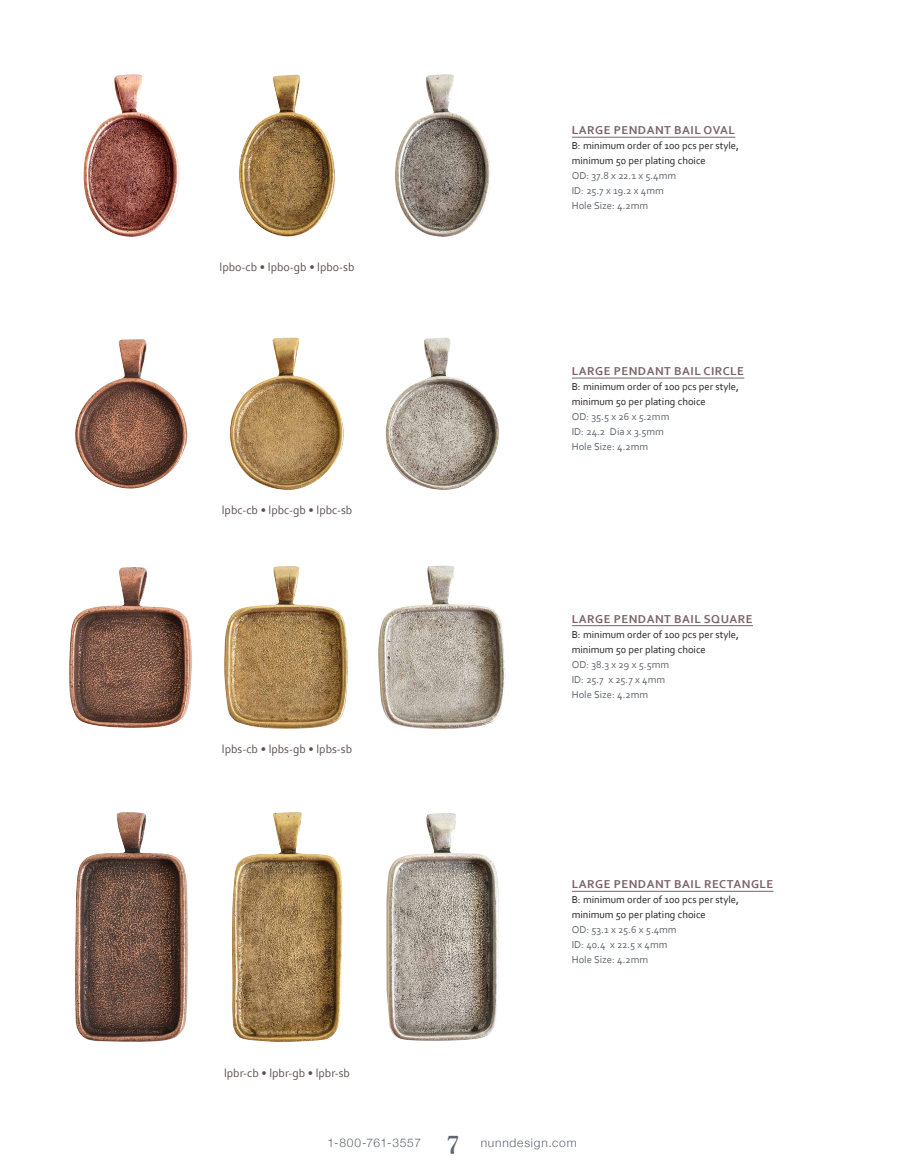
<style>
.page{position:relative;width:905px;height:1175px;background:#fff}
.page>*{position:absolute;margin:0;border:0;box-sizing:border-box;transform-origin:0 0}
.t1{font:700 25.5px "Goudy Old Style BT";color:#5f656d}
.t2{font:12px "Corbel";color:#5e4f50}
.t3{font:700 12px "Corbel";letter-spacing:.04em;color:#7b6368}
.t4{font:300 12px "Helvetica Neue";letter-spacing:.065em;color:#5f656d}
.t5{font:10.5px/15px "Corbel";color:#231f20}
.t6{font:10.5px/15px "Corbel";color:#5f656d}
</style>
<div class="page">
<img style="left:83px;top:74px;width:96px;height:163px">
<img style="left:239px;top:75px;width:96px;height:161px">
<img style="left:395px;top:74px;width:95px;height:163px">
<img style="left:75px;top:339px;width:113px;height:149px">
<img style="left:230px;top:338px;width:114px;height:152px">
<img style="left:385px;top:338px;width:114px;height:152px">
<img style="left:69px;top:567px;width:123px;height:161px">
<img style="left:224px;top:566px;width:124px;height:163px">
<img style="left:378px;top:565px;width:128px;height:164px">
<img style="left:75px;top:812px;width:113px;height:230px">
<img style="left:232px;top:812px;width:110px;height:230px">
<img style="left:386px;top:813px;width:113px;height:228px">
<hr style="left:572px;top:137px;width:163px;height:1px;background:#7b6368">
<hr style="left:572px;top:378px;width:172px;height:1px;background:#7b6368">
<hr style="left:572px;top:625px;width:181px;height:1px;background:#7b6368">
<hr style="left:572px;top:891px;width:201px;height:1px;background:#7b6368">
<p class="t2" style="left:220px;top:259px;width:136px">lpbo-cb • lpbo-gb • lpbo-sb</p>
<p class="t2" style="left:222px;top:502px;width:132px">lpbc-cb • lpbc-gb • lpbc-sb</p>
<p class="t2" style="left:222px;top:741px;width:132px">lpbs-cb • lpbs-gb • lpbs-sb</p>
<p class="t2" style="left:224px;top:1065px;width:127px">lpbr-cb • lpbr-gb • lpbr-sb</p>
<p class="t3" style="left:572px;top:123px;width:164px">LARGE PENDANT BAIL OVAL</p>
<p class="t5" style="left:571px;top:138px;width:169px">B: minimum order of 100 pcs per style, minimum 50 per plating choice</p>
<p class="t6" style="left:571px;top:168px;width:106px">OD: 37.8 x 22.1 x 5.4mm<br>ID: 25.7 x 19.2 x 4mm<br>Hole Size: 4.2mm</p>
<p class="t3" style="left:572px;top:363px;width:174px">LARGE PENDANT BAIL CIRCLE</p>
<p class="t5" style="left:571px;top:379px;width:169px">B: minimum order of 100 pcs per style, minimum 50 per plating choice</p>
<p class="t6" style="left:571px;top:409px;width:99px">OD: 35.5 x 26 x 5.2mm<br>ID: 24.2 Dia x 3.5mm<br>Hole Size: 4.2mm</p>
<p class="t3" style="left:572px;top:611px;width:182px">LARGE PENDANT BAIL SQUARE</p>
<p class="t5" style="left:571px;top:626px;width:169px">B: minimum order of 100 pcs per style, minimum 50 per plating choice</p>
<p class="t6" style="left:571px;top:656px;width:99px">OD: 38.3 x 29 x 5.5mm<br>ID: 25.7 x 25.7 x 4mm<br>Hole Size: 4.2mm</p>
<p class="t3" style="left:572px;top:876px;width:203px">LARGE PENDANT BAIL RECTANGLE</p>
<p class="t5" style="left:571px;top:892px;width:169px">B: minimum order of 100 pcs per style, minimum 50 per plating choice</p>
<p class="t6" style="left:571px;top:922px;width:106px">OD: 53.1 x 25.6 x 5.4mm<br>ID: 40.4 x 22.5 x 4mm<br>Hole Size: 4.2mm</p>
<h1 class="t1" style="left:446px;top:1128px;width:15px">7</h1>
<p class="t4" style="left:327px;top:1133px;width:95px">1-800-761-3557</p>
<p class="t4" style="left:480px;top:1133px;width:98px">nunndesign.com</p>
</div>
